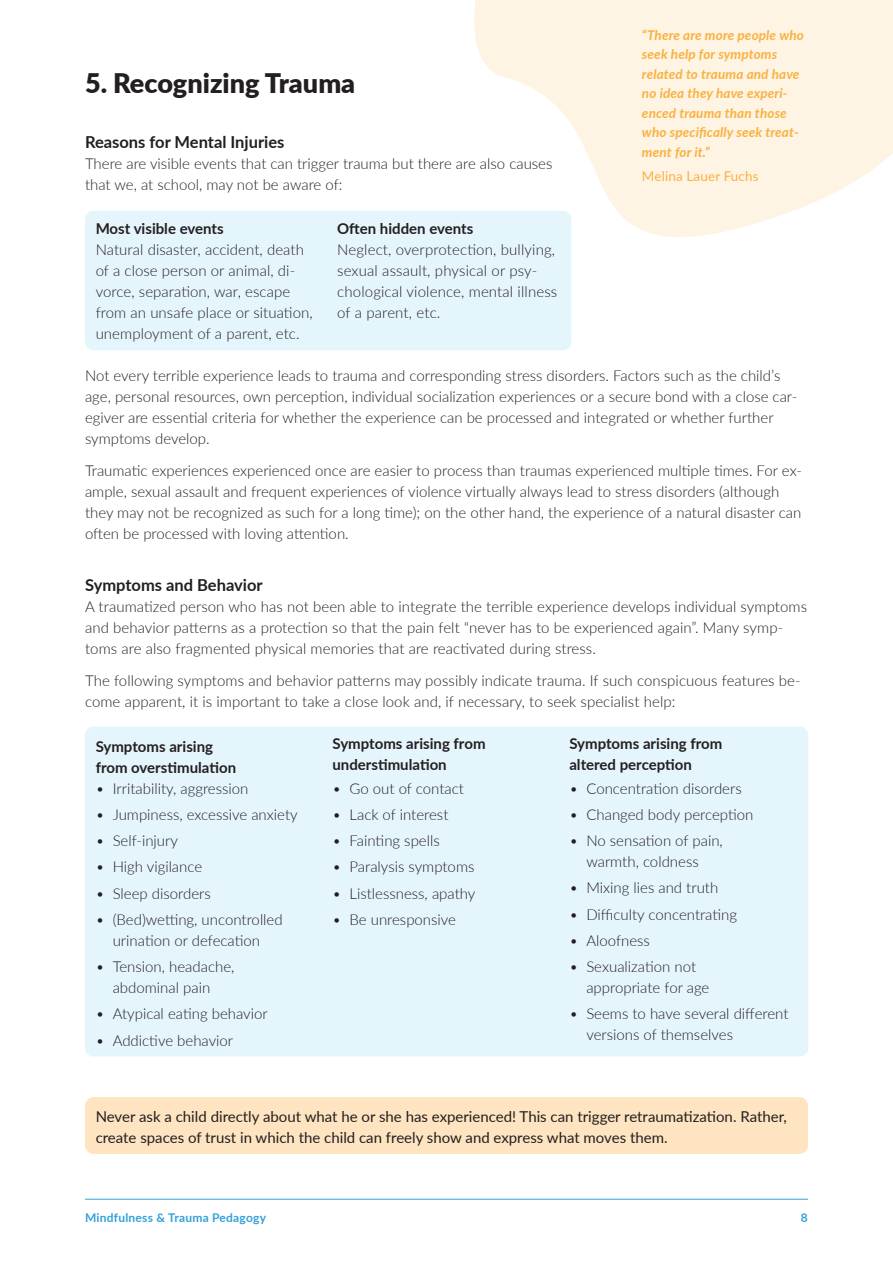
<style>
.page{position:relative;width:893px;height:1263px;background:#fff}
.page>*{position:absolute;margin:0;border:0;box-sizing:border-box;transform-origin:0 0}
.t1{font:900 27px "Lato";color:#231f20}
.t2{font:700 16.5px "Lato";color:#231f20}
.t3{font:300 15px/21px "Lato";color:#231f20}
.t4{font:15px/21px "Lato";color:#231f20}
.t5{font:700 15px/21px "Lato";color:#231f20}
.t6{font:italic 700 13.5px/19.5px "Lato";letter-spacing:.01em;color:#fbb03f}
.t7{font:13.5px "Lato";letter-spacing:.01em;color:#fbb03f}
.t8{font:700 12px "Lato";letter-spacing:.02em;color:#34a0d9}
</style>
<div class="page">
<hr style="left:85px;top:1199px;width:723px;height:1px;background:#34a0d9">
<svg style="left:474px;top:0;width:419px;height:282px;fill:#fef4e4"></svg>
<div style="left:85px;top:1097px;width:723px;height:57px;background:#fee4c0;border-radius:9px"></div>
<div style="left:85px;top:726px;width:723px;height:330px;background:#e5f5fc;border-radius:9px"></div>
<div style="left:85px;top:211px;width:486px;height:139px;background:#e5f5fc;border-radius:9px"></div>
<h1 class="t1" style="left:85px;top:63px;width:272px">5. Recognizing Trauma</h1>
<p class="t2" style="left:85px;top:130px;width:201px">Reasons for Mental Injuries</p>
<p class="t3" style="left:85px;top:152px;width:469px">There are visible events that can trigger trauma but there are also causes that we, at school, may not be aware of:</p>
<p class="t5" style="left:96px;top:218px;width:130px">Most visible events</p>
<p class="t3" style="left:96px;top:239px;width:219px">Natural disaster, accident, death of a close person or animal, di&shy;vorce, separation, war, escape from an unsafe place or situation, unemployment of a parent, etc.</p>
<p class="t5" style="left:337px;top:218px;width:138px">Often hidden events</p>
<p class="t3" style="left:337px;top:239px;width:222px">Neglect, overprotection, bullying, sexual assault, physical or psy&shy;chological violence, mental illness of a parent, etc.</p>
<p class="t6" style="left:642px;top:25px;width:163px">“There are more people who seek help for symptoms related to trauma and have no idea they have experi&shy;enced trauma than those who specifically seek treat&shy;ment for it.”</p>
<p class="t7" style="left:642px;top:166px;width:118px">Melina Lauer Fuchs</p>
<p class="t3" style="left:85px;top:365px;width:714px">Not every terrible experience leads to trauma and corresponding stress disorders. Factors such as the child’s age, personal resources, own perception, individual socialization experiences or a secure bond with a close car&shy;egiver are essential criteria for whether the experience can be processed and integrated or whether further symptoms develop.</p>
<p class="t3" style="left:85px;top:459px;width:718px">Traumatic experiences experienced once are easier to process than traumas experienced multiple times. For ex&shy;ample, sexual assault and frequent experiences of violence virtually always lead to stress disorders (although they may not be recognized as such for a long time); on the other hand, the experience of a natural disaster can often be processed with loving attention.</p>
<p class="t2" style="left:85px;top:573px;width:179px">Symptoms and Behavior</p>
<p class="t3" style="left:85px;top:596px;width:723px">A traumatized person who has not been able to integrate the terrible experience develops individual symptoms and behavior patterns as a protection so that the pain felt “never has to be experienced again”. Many symp&shy;toms are also fragmented physical memories that are reactivated during stress.</p>
<p class="t3" style="left:85px;top:669px;width:717px">The following symptoms and behavior patterns may possibly indicate trauma. If such conspicuous features be&shy;come apparent, it is important to take a close look and, if necessary, to seek specialist help:</p>
<p class="t5" style="left:96px;top:735px;width:142px">Symptoms arising from overstimulation</p>
<p class="t3" style="left:96px;top:777px;width:154px">• Irritability, aggression</p>
<p class="t3" style="left:96px;top:803px;width:203px">• Jumpiness, excessive anxiety</p>
<p class="t3" style="left:96px;top:830px;width:84px">• Self-injury</p>
<p class="t3" style="left:96px;top:856px;width:108px">• High vigilance</p>
<p class="t3" style="left:96px;top:882px;width:117px">• Sleep disorders</p>
<p class="t3" style="left:96px;top:908px;width:189px;text-align:center">• (Bed)wetting, uncontrolled urination or defecation</p>
<p class="t3" style="left:96px;top:956px;width:140px;text-align:center">• Tension, headache, abdominal pain</p>
<p class="t3" style="left:96px;top:1003px;width:174px">• Atypical eating behavior</p>
<p class="t3" style="left:96px;top:1029px;width:139px">• Addictive behavior</p>
<p class="t5" style="left:332px;top:733px;width:155px">Symptoms arising from understimulation</p>
<p class="t3" style="left:332px;top:777px;width:133px">• Go out of contact</p>
<p class="t3" style="left:332px;top:803px;width:117px">• Lack of interest</p>
<p class="t3" style="left:332px;top:830px;width:109px">• Fainting spells</p>
<p class="t3" style="left:332px;top:856px;width:143px">• Paralysis symptoms</p>
<p class="t3" style="left:332px;top:882px;width:144px">• Listlessness, apathy</p>
<p class="t3" style="left:332px;top:908px;width:125px">• Be unresponsive</p>
<p class="t5" style="left:569px;top:733px;width:155px">Symptoms arising from altered perception</p>
<p class="t3" style="left:569px;top:777px;width:174px">• Concentration disorders</p>
<p class="t3" style="left:569px;top:803px;width:186px">• Changed body perception</p>
<p class="t3" style="left:569px;top:830px;width:155px;text-align:center">• No sensation of pain, warmth, coldness</p>
<p class="t3" style="left:569px;top:877px;width:150px">• Mixing lies and truth</p>
<p class="t3" style="left:569px;top:903px;width:169px">• Difficulty concentrating</p>
<p class="t3" style="left:569px;top:929px;width:82px">• Aloofness</p>
<p class="t3" style="left:586px;top:956px;width:125px;text-indent:-17px">• Sexualization not appropriate for age</p>
<p class="t3" style="left:586px;top:1003px;width:204px;text-indent:-17px">• Seems to have several different versions of themselves</p>
<p class="t4" style="left:96px;top:1105px;width:693px">Never ask a child directly about what he or she has experienced! This can trigger retraumatization. Rather, create spaces of trust in which the child can freely show and express what moves them.</p>
<p class="t8" style="left:85px;top:1208px;width:182px">Mindfulness &amp; Trauma Pedagogy</p>
<p class="t8" style="left:801px;top:1208px;width:8px">8</p>
</div>
